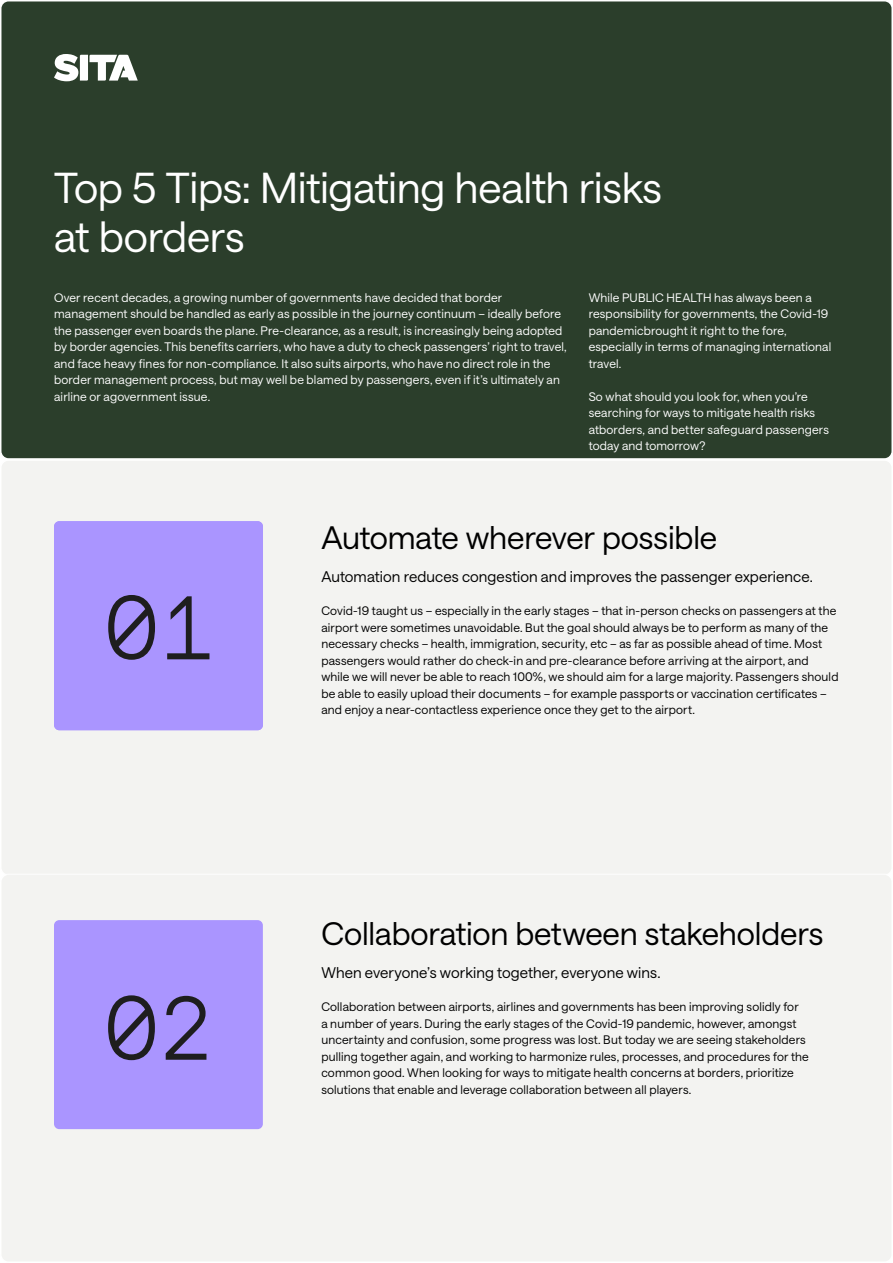
<style>
.page{position:relative;width:893px;height:1263px;background:#fff}
.page>*{position:absolute;margin:0;border:0;box-sizing:border-box;transform-origin:0 0}
.t1{font:300 90px "ABC Favorit Mono";color:#1e1e1e}
.t2{font:42px/49.5px "Saans";letter-spacing:-.01em;color:#fff}
.t3{font:31.5px "Saans";letter-spacing:-.005em;color:#000}
.t4{font:15px "Saans";letter-spacing:.005em;color:#000}
.t5{font:12px/16.5px "Saans";letter-spacing:.015em;color:#000}
.t6{font:12px/16.5px "Saans";letter-spacing:.015em;color:#fff}
</style>
<div class="page">
<div style="left:1px;top:1px;width:891px;height:458px;background:#2b3e2b;border-radius:8px"></div>
<div style="left:1px;top:460px;width:891px;height:415px;background:#f3f3f1;border-radius:8px"></div>
<div style="left:1px;top:874px;width:891px;height:388px;background:#f3f3f1;border-radius:8px"></div>
<svg style="left:54px;top:54px;width:84px;height:27px"></svg>
<div style="left:54px;top:521px;width:209px;height:209px;background:#aa95ff;border-radius:5px"></div>
<div style="left:54px;top:920px;width:209px;height:209px;background:#aa95ff;border-radius:5px"></div>
<h2 class="t2" style="left:54px;top:160px;width:609px">Top 5 Tips: Mitigating health risks at borders</h2>
<p class="t6" style="left:54px;top:288px;width:514px">Over recent decades, a growing number of governments have decided that border management should be handled as early as possible in the journey continuum – ideally before the passenger even boards the plane. Pre-clearance, as a result, is increasingly being adopted by border agencies. This benefits carriers, who have a duty to check passengers’ right to travel, and face heavy fines for non-compliance. It also suits airports, who have no direct role in the border management process, but may well be blamed by passengers, even if it’s ultimately an airline or agovernment issue.</p>
<p class="t6" style="left:589px;top:288px;width:244px">While PUBLIC HEALTH has always been a responsibility for governments, the Covid-19 pandemicbrought it right to the fore, especially in terms of managing international travel.</p>
<p class="t6" style="left:589px;top:387px;width:242px">So what should you look for, when you’re searching for ways to mitigate health risks atborders, and better safeguard passengers today and tomorrow?</p>
<h1 class="t1" style="left:105px;top:577px;width:109px">01</h1>
<h1 class="t1" style="left:104px;top:977px;width:109px">02</h1>
<h3 class="t3" style="left:321px;top:515px;width:397px">Automate wherever possible</h3>
<p class="t4" style="left:321px;top:566px;width:493px">Automation reduces congestion and improves the passenger experience.</p>
<p class="t5" style="left:321px;top:602px;width:519px">Covid-19 taught us – especially in the early stages – that in-person checks on passengers at the airport were sometimes unavoidable. But the goal should always be to perform as many of the necessary checks – health, immigration, security, etc – as far as possible ahead of time. Most passengers would rather do check-in and pre-clearance before arriving at the airport, and while we will never be able to reach 100%, we should aim for a large majority. Passengers should be able to easily upload their documents – for example passports or vaccination certificates – and enjoy a near-contactless experience once they get to the airport.</p>
<h3 class="t3" style="left:321px;top:911px;width:503px">Collaboration between stakeholders</h3>
<p class="t4" style="left:321px;top:962px;width:341px">When everyone’s working together, everyone wins.</p>
<p class="t5" style="left:321px;top:998px;width:489px">Collaboration between airports, airlines and governments has been improving solidly for<br>a number of years. During the early stages of the Covid-19 pandemic, however, amongst uncertainty and confusion, some progress was lost. But today we are seeing stakeholders pulling together again, and working to harmonize rules, processes, and procedures for the common good. When looking for ways to mitigate health concerns at borders, prioritize solutions that enable and leverage collaboration between all players.</p>
</div>
